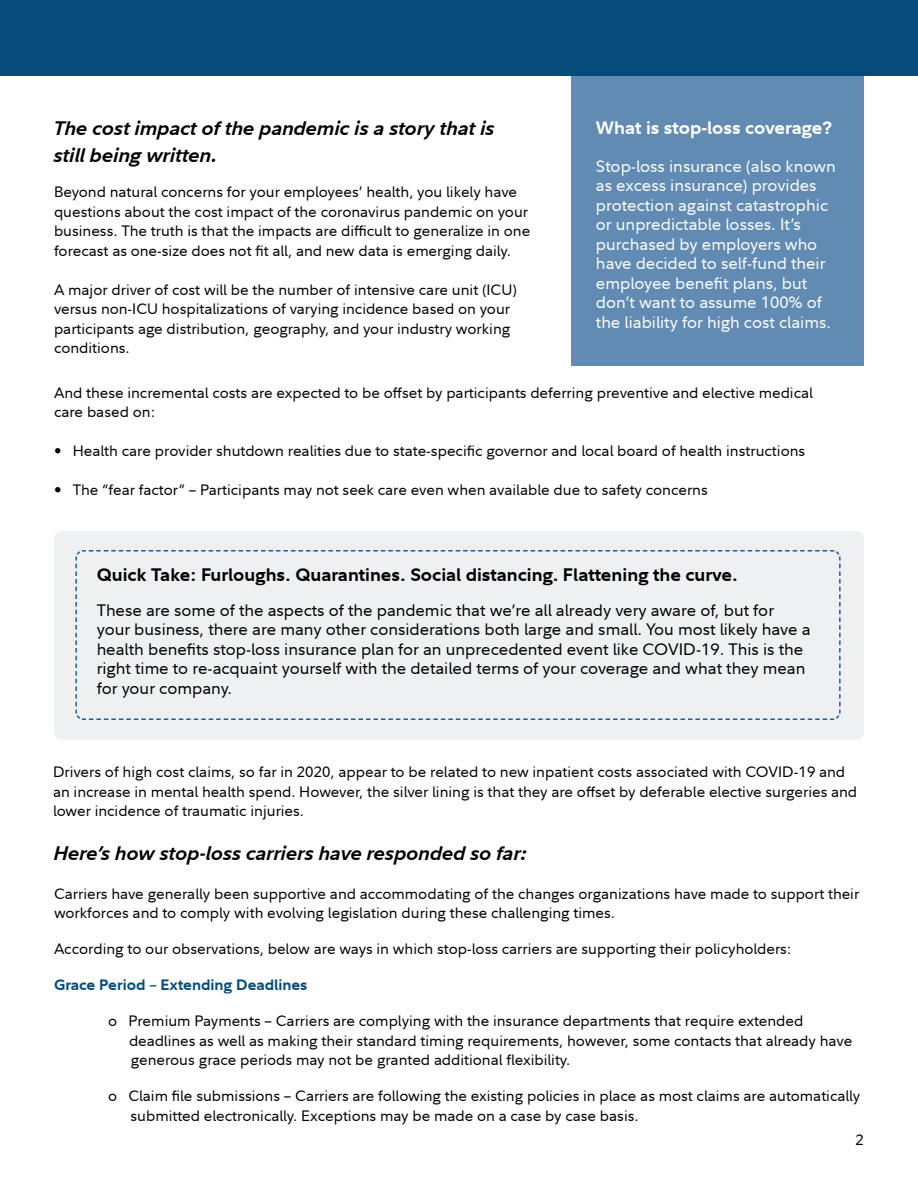
<style>
.page{position:relative;width:918px;height:1188px;background:#fff}
.page>*{position:absolute;margin:0;border:0;box-sizing:border-box;transform-origin:0 0}
.t1{font:italic 700 19.5px/27px "Fidelity Sans";color:#000}
.t2{font:700 18px "Fidelity Sans";color:#000}
.t3{font:700 18px "Fidelity Sans";color:#fff}
.t4{font:16.5px/19.5px "Fidelity Sans";color:#000}
.t5{font:16.5px/19.5px "Fidelity Sans";color:#fff}
.t6{font:15px/19.5px "Fidelity Sans";color:#000}
.t7{font:700 15px "Fidelity Sans";color:#034c7a}
</style>
<div class="page">
<div style="left:572px;top:76px;width:292px;height:290px;background:#618bb2"></div>
<div style="left:0;top:0;width:918px;height:76px;background:#064b7a"></div>
<div style="left:54px;top:531px;width:810px;height:209px;background:#eff0f1;border-radius:8px"></div>
<svg style="left:75px;top:550px;width:766px;height:170px"></svg>
<p class="t3" style="left:596px;top:116px;width:238px">What is stop-loss coverage?</p>
<p class="t5" style="left:596px;top:156px;width:241px">Stop-loss insurance (also known as excess insurance) provides protection against catastrophic or unpredictable losses. It’s purchased by employers who have decided to self-fund their employee benefit plans, but don’t want to assume 100% of the liability for high cost claims.</p>
<h1 class="t1" style="left:54px;top:114px;width:443px">The cost impact of the pandemic is a story that is still being written.</h1>
<p class="t6" style="left:54px;top:182px;width:478px">Beyond natural concerns for your employees’ health, you likely have questions about the cost impact of the coronavirus pandemic on your business. The truth is that the impacts are difficult to generalize in one forecast as one-size does not fit all, and new data is emerging daily.</p>
<p class="t6" style="left:54px;top:279px;width:465px">A major driver of cost will be the number of intensive care unit (ICU) versus non-ICU hospitalizations of varying incidence based on your participants age distribution, geography, and your industry working conditions.</p>
<p class="t6" style="left:54px;top:383px;width:760px">And these incremental costs are expected to be offset by participants deferring preventive and elective medical care based on:</p>
<p class="t6" style="left:54px;top:441px;width:753px">• Health care provider shutdown realities due to state-specific governor and local board of health instructions</p>
<p class="t6" style="left:54px;top:480px;width:655px">• The “fear factor” – Participants may not seek care even when available due to safety concerns</p>
<p class="t2" style="left:97px;top:563px;width:643px">Quick Take: Furloughs. Quarantines. Social distancing. Flattening the curve.</p>
<p class="t4" style="left:97px;top:600px;width:715px">These are some of the aspects of the pandemic that we’re all already very aware of, but for your business, there are many other considerations both large and small. You most likely have a health benefits stop-loss insurance plan for an unprecedented event like COVID-19. This is the right time to re-acquaint yourself with the detailed terms of your coverage and what they mean for your company.</p>
<p class="t6" style="left:53px;top:762px;width:806px">Drivers of high cost claims, so far in 2020, appear to be related to new inpatient costs associated with COVID-19 and an increase in mental health spend. However, the silver lining is that they are offset by deferable elective surgeries and lower incidence of traumatic injuries.</p>
<h1 class="t1" style="left:54px;top:839px;width:475px">Here’s how stop-loss carriers have responded so far:</h1>
<p class="t6" style="left:54px;top:884px;width:807px">Carriers have generally been supportive and accommodating of the changes organizations have made to support their workforces and to comply with evolving legislation during these challenging times.</p>
<p class="t6" style="left:54px;top:939px;width:739px">According to our observations, below are ways in which stop-loss carriers are supporting their policyholders:</p>
<p class="t7" style="left:54px;top:975px;width:255px">Grace Period – Extending Deadlines</p>
<p class="t6" style="left:129px;top:1011px;width:725px;text-indent:-21px">o Premium Payments – Carriers are complying with the insurance departments that require extended deadlines as well as making their standard timing requirements, however, some contacts that already have generous grace periods may not be granted additional flexibility.</p>
<p class="t6" style="left:130px;top:1086px;width:731px;text-indent:-22px">o Claim file submissions – Carriers are following the existing policies in place as most claims are automatically submitted electronically. Exceptions may be made on a case by case basis.</p>
<p class="t6" style="left:856px;top:1130px;width:10px">2</p>
</div>
